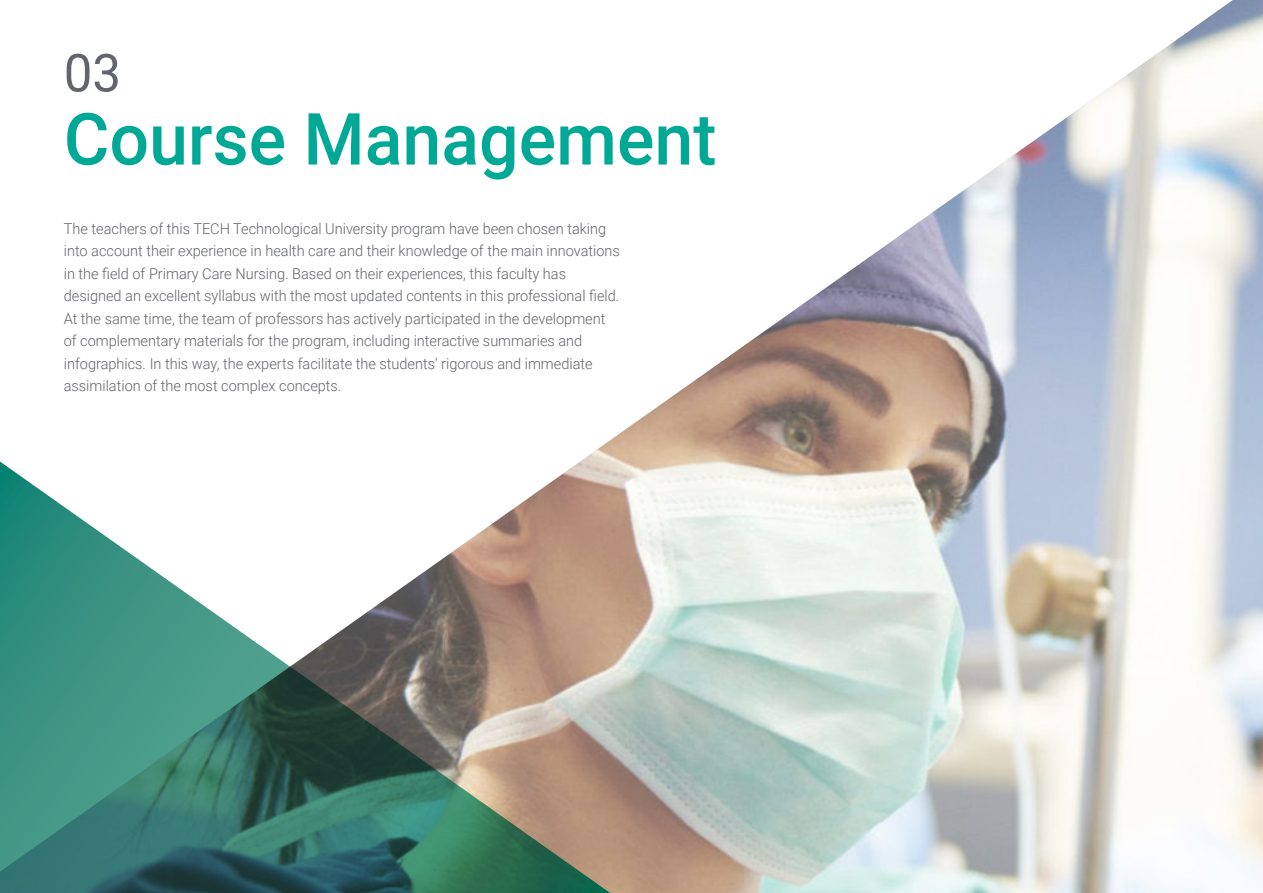
<style>
.page{position:relative;width:1263px;height:893px;background:#fff}
.page>*{position:absolute;margin:0;border:0;box-sizing:border-box;transform-origin:0 0}
.t1{font:500 72px "Roboto";color:#00a996}
.t2{font:52.5px "Roboto";color:#61646a}
.t3{font:300 15px/22.5px "Roboto";color:#61646a}
</style>
<div class="page">
<img style="left:602px;top:0;width:661px;height:893px">
<svg style="left:0;top:446px;width:640px;height:447px"></svg>
<h2 class="t2" style="left:64px;top:36px;width:59px">03</h2>
<h1 class="t1" style="left:64px;top:89px;width:654px">Course Management</h1>
<p class="t3" style="left:64px;top:216px;width:558px">The teachers of this TECH Technological University program have been chosen taking into account their experience in health care and their knowledge of the main innovations in the field of Primary Care Nursing. Based on their experiences, this faculty has designed an excellent syllabus with the most updated contents in this professional field.<br>At the same time, the team of professors has actively participated in the development of complementary materials for the program, including interactive summaries and infographics. In this way, the experts facilitate the students' rigorous and immediate assimilation of the most complex concepts.</p>
</div>
